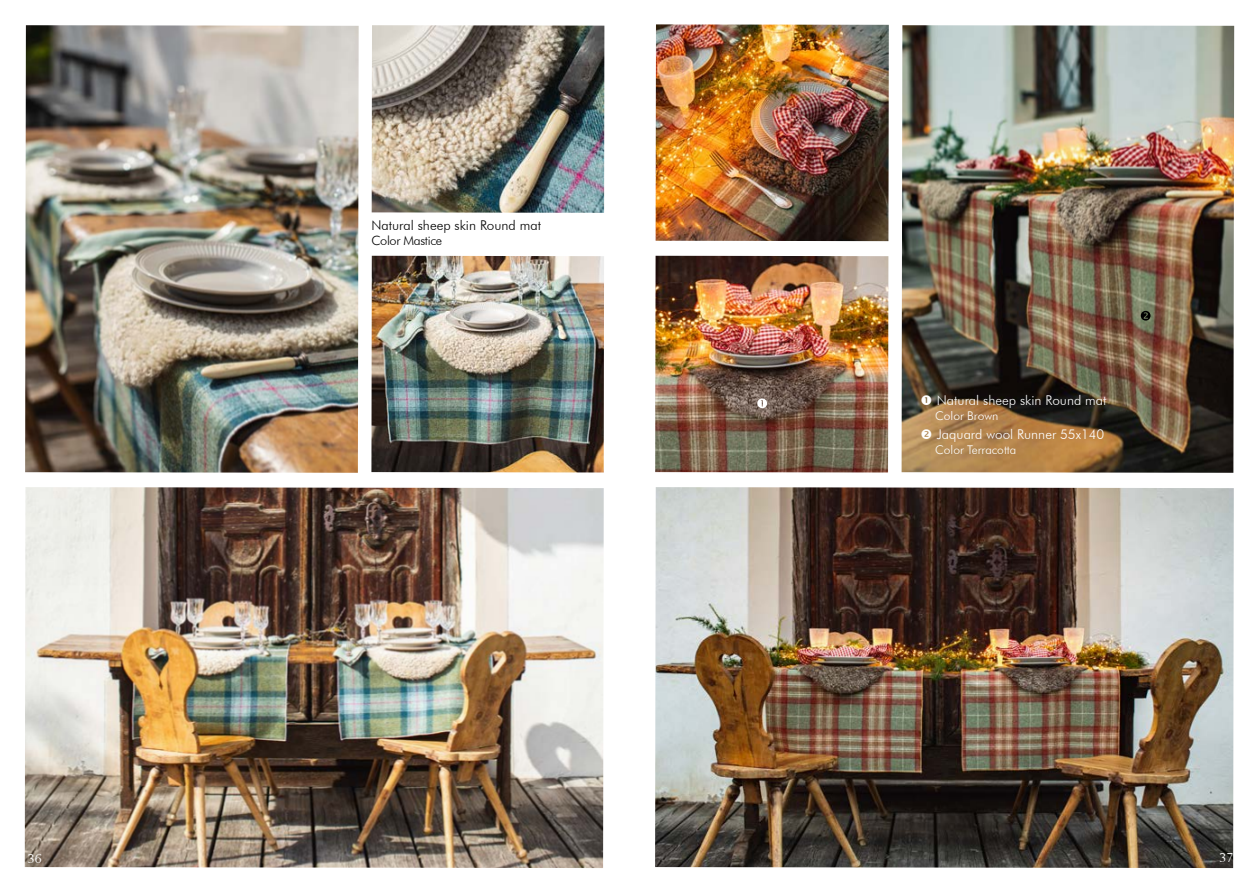
<style>
.page{position:relative;width:1259px;height:893px;background:#fff}
.page>*{position:absolute;margin:0;border:0;box-sizing:border-box;transform-origin:0 0}
.t1{font:300 13.5px "Futura BT";color:#fff}
.t2{font:300 13.5px "Futura BT";color:#000}
.t3{font:300 12.75px "Futura BT";letter-spacing:-.025em;color:#000}
.t4{font:12.6px "Berling";color:#fff}
.t5{font:300 12px "Futura BT";color:#fff}
</style>
<div class="page">
<img style="left:25px;top:25px;width:334px;height:448px">
<img style="left:372px;top:25px;width:232px;height:188px">
<img style="left:371px;top:256px;width:233px;height:216px">
<img style="left:25px;top:487px;width:579px;height:381px">
<img style="left:901px;top:25px;width:333px;height:448px">
<img style="left:655px;top:24px;width:234px;height:217px">
<img style="left:655px;top:256px;width:233px;height:216px">
<img style="left:655px;top:487px;width:578px;height:381px">
<svg style="left:757px;top:398px;width:10px;height:10px"></svg>
<svg style="left:1140px;top:311px;width:10px;height:10px"></svg>
<svg style="left:921px;top:395px;width:10px;height:10px"></svg>
<svg style="left:921px;top:429px;width:10px;height:10px"></svg>
<p class="t2" style="left:371px;top:217px;width:171px">Natural sheep skin Round mat</p>
<p class="t3" style="left:371px;top:233px;width:72px">Color Mastice</p>
<p class="t1" style="left:937px;top:392px;width:171px">Natural sheep skin Round mat</p>
<p class="t5" style="left:935px;top:408px;width:65px">Color Brown</p>
<p class="t1" style="left:937px;top:426px;width:169px">Jaquard wool Runner 55x140</p>
<p class="t5" style="left:935px;top:443px;width:83px">Color Terracotta</p>
<p class="t4" style="left:28px;top:851px;width:16px">36</p>
<p class="t4" style="left:1219px;top:850px;width:16px">37</p>
</div>
